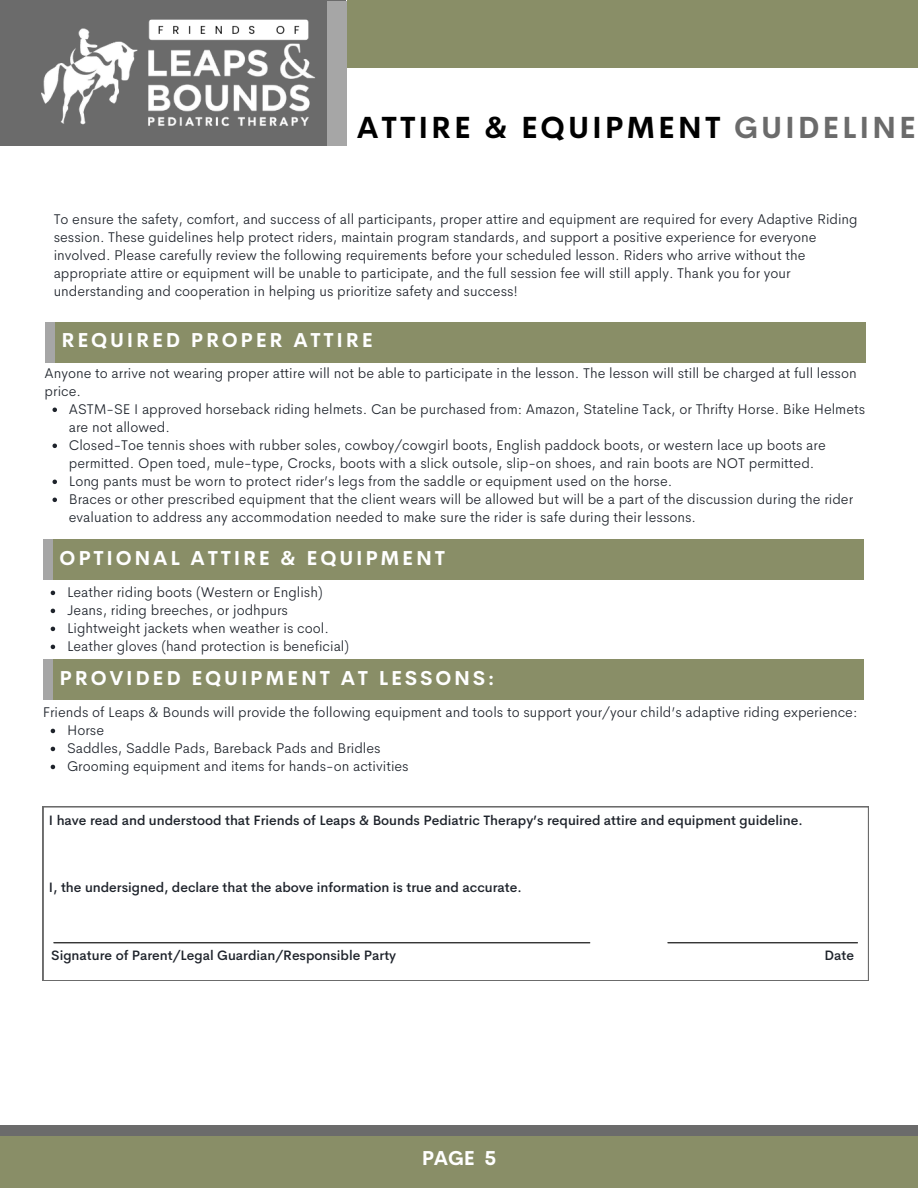
<style>
.page{position:relative;width:918px;height:1188px;background:#fff}
.page>*{position:absolute;margin:0;border:0;box-sizing:border-box;transform-origin:0 0}
.t1{font:700 30px "Cerebri Sans";letter-spacing:.095em;color:#000}
.t2{font:700 19.8px "Cerebri Sans";letter-spacing:.14em;color:#fff}
.t3{font:300 14.25px/18px "Cerebri Sans";color:#1e232b}
.t4{font:500 13.5px "Cerebri Sans";color:#1e232b}
.s1{color:#6b6b6b}
</style>
<div class="page">
<div style="left:347px;top:0;width:571px;height:68px;background:#898e67"></div>
<div style="left:0;top:0;width:346px;height:146px;background:#6b6b6b"></div>
<img style="left:41px;top:19px;width:274px;height:107px">
<div style="left:328px;top:1px;width:19px;height:145px;background:#a6a6a6"></div>
<div style="left:0;top:1136px;width:918px;height:52px;background:#898e67"></div>
<div style="left:0;top:1125px;width:918px;height:11px;background:#6b6b6b"></div>
<svg style="left:43px;top:806px;width:826px;height:175px"></svg>
<hr style="left:54px;top:942px;width:536px;height:1px;background:#000">
<hr style="left:668px;top:942px;width:190px;height:1px;background:#000">
<svg style="left:53px;top:408px;width:4px;height:4px"></svg>
<svg style="left:53px;top:444px;width:4px;height:4px"></svg>
<svg style="left:53px;top:480px;width:4px;height:4px"></svg>
<svg style="left:53px;top:498px;width:4px;height:4px"></svg>
<div style="left:45px;top:322px;width:21px;height:40px;background:#a6a6a6"></div>
<div style="left:55px;top:322px;width:811px;height:40px;background:#898e67"></div>
<svg style="left:51px;top:591px;width:4px;height:4px"></svg>
<svg style="left:51px;top:609px;width:4px;height:4px"></svg>
<svg style="left:51px;top:627px;width:4px;height:4px"></svg>
<svg style="left:51px;top:645px;width:4px;height:4px"></svg>
<div style="left:43px;top:539px;width:22px;height:41px;background:#a6a6a6"></div>
<div style="left:53px;top:539px;width:811px;height:41px;background:#898e67"></div>
<svg style="left:51px;top:729px;width:4px;height:4px"></svg>
<svg style="left:51px;top:747px;width:4px;height:4px"></svg>
<svg style="left:51px;top:765px;width:4px;height:4px"></svg>
<div style="left:43px;top:660px;width:22px;height:40px;background:#a6a6a6"></div>
<div style="left:53px;top:660px;width:811px;height:40px;background:#898e67"></div>
<p class="t1" style="left:357px;top:108px;width:561px">ATTIRE &amp; EQUIPMENT <span class="s1">GUIDELINE</span></p>
<h3 class="t3" style="left:54px;top:210px;width:805px">To ensure the safety, comfort, and success of all participants, proper attire and equipment are required for every Adaptive Riding session. These guidelines help protect riders, maintain program standards, and support a positive experience for everyone involved. Please carefully review the following requirements before your scheduled lesson. Riders who arrive without the appropriate attire or equipment will be unable to participate, and the full session fee will still apply. Thank you for your understanding and cooperation in helping us prioritize safety and success!</h3>
<p class="t2" style="left:61px;top:328px;width:313px">REQUIRED PROPER ATTIRE</p>
<p class="t3" style="left:45px;top:364px;width:814px">Anyone to arrive not wearing proper attire will not be able to participate in the lesson. The lesson will still be charged at full lesson price.</p>
<p class="t3" style="left:69px;top:400px;width:798px">ASTM-SE I approved horseback riding helmets. Can be purchased from: Amazon, Stateline Tack, or Thrifty Horse. Bike Helmets are not allowed.</p>
<p class="t3" style="left:69px;top:436px;width:758px">Closed-Toe tennis shoes with rubber soles, cowboy/cowgirl boots, English paddock boots, or western lace up boots are permitted. Open toed, mule-type, Crocks, boots with a slick outsole, slip-on shoes, and rain boots are NOT permitted.</p>
<p class="t3" style="left:69px;top:472px;width:605px">Long pants must be worn to protect rider’s legs from the saddle or equipment used on the horse.</p>
<h2 class="t3" style="left:69px;top:490px;width:786px">Braces or other prescribed equipment that the client wears will be allowed but will be a part of the discussion during the rider evaluation to address any accommodation needed to make sure the rider is safe during their lessons.</h2>
<p class="t2" style="left:60px;top:545px;width:387px">OPTIONAL ATTIRE &amp; EQUIPMENT</p>
<p class="t3" style="left:67px;top:583px;width:257px">Leather riding boots (Western or English)</p>
<p class="t3" style="left:67px;top:601px;width:223px">Jeans, riding breeches, or jodhpurs</p>
<p class="t3" style="left:67px;top:619px;width:263px">Lightweight jackets when weather is cool.</p>
<h2 class="t3" style="left:67px;top:637px;width:284px">Leather gloves (hand protection is beneficial)</h2>
<h3 class="t2" style="left:60px;top:665px;width:436px">PROVIDED EQUIPMENT AT LESSONS:</h3>
<p class="t3" style="left:43px;top:703px;width:816px">Friends of Leaps &amp; Bounds will provide the following equipment and tools to support your/your child’s adaptive riding experience:</p>
<p class="t3" style="left:67px;top:721px;width:39px">Horse</p>
<p class="t3" style="left:67px;top:739px;width:315px">Saddles, Saddle Pads, Bareback Pads and Bridles</p>
<p class="t3" style="left:67px;top:757px;width:343px">Grooming equipment and items for hands-on activities</p>
<p class="t4" style="left:49px;top:811px;width:755px">I have read and understood that Friends of Leaps &amp; Bounds Pediatric Therapy’s required attire and equipment guideline.</p>
<h2 class="t4" style="left:49px;top:879px;width:474px">I, the undersigned, declare that the above information is true and accurate.</h2>
<p class="t4" style="left:51px;top:946px;width:346px">Signature of Parent/Legal Guardian/Responsible Party</p>
<p class="t4" style="left:825px;top:946px;width:31px">Date</p>
<h1 class="t2" style="left:422px;top:1145px;width:76px">PAGE 5</h1>
</div>
